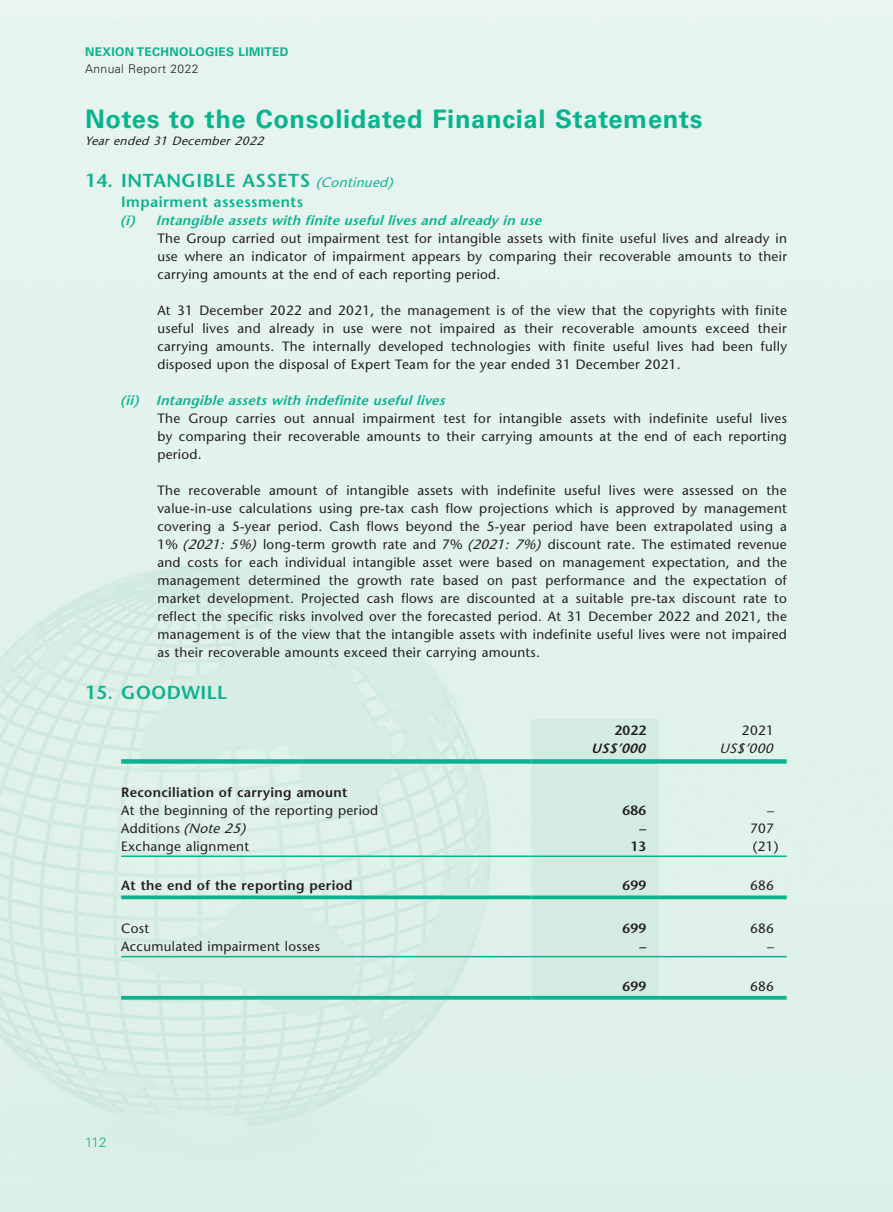
<style>
.page{position:relative;width:893px;height:1212px;background:#e1f2eb}
.page>*{position:absolute;margin:0;border:0;box-sizing:border-box;transform-origin:0 0}
.t1{font:700 25.5px "Univers LT Std";letter-spacing:.025em;color:#09b38d}
.t2{font:600 18.75px "Stone Sans Std";letter-spacing:.03em;color:#09b38d}
.t3{font:600 15px "Stone Sans Std";letter-spacing:.03em;color:#09b38d}
.t4{font:500 13.5px/18px "Stone Sans Std";letter-spacing:.025em;color:#231f20;text-align:justify}
.t5{font:italic 600 13.5px "Stone Sans Std";color:#09b38d}
.t6{font:600 13.5px "Stone Sans Std";letter-spacing:.025em;color:#231f20}
.t7{font:italic 600 13.5px "Stone Sans Std";color:#231f20}
.t8{font:italic 500 13.5px "Stone Sans Std";color:#231f20}
.t9{font:300 13.5px "Univers LT Std";color:#09b38d}
.t10{font:700 12px "Univers LT Std";letter-spacing:.03em;color:#09b38d}
.t11{font:italic 500 12px "Stone Sans Std";color:#231f20}
.t12{font:300 12px "Univers LT Std";letter-spacing:.035em;color:#231f20}
.s1{font-weight:500;font-style:italic;font-size:13.5px}
.s2{font-style:italic}
</style>
<div class="page">
<div style="left:531px;top:719px;width:128px;height:277px;background:#d4ebe2"></div>
<div style="left:121px;top:759px;width:410px;height:5px;background:#09b38d"></div>
<div style="left:531px;top:759px;width:128px;height:5px;background:#09b38d"></div>
<div style="left:659px;top:759px;width:128px;height:5px;background:#09b38d"></div>
<hr style="left:121px;top:855px;width:410px;height:2px;background:#09b38d">
<hr style="left:531px;top:855px;width:128px;height:2px;background:#09b38d">
<hr style="left:659px;top:855px;width:128px;height:2px;background:#09b38d">
<svg style="left:121px;top:895px;width:410px;height:4px;background:#23ba98"></svg>
<svg style="left:531px;top:895px;width:128px;height:4px"></svg>
<svg style="left:659px;top:895px;width:128px;height:4px"></svg>
<hr style="left:121px;top:956px;width:410px;height:1px;background:#09b38d">
<hr style="left:531px;top:956px;width:128px;height:1px;background:#09b38d">
<hr style="left:659px;top:956px;width:128px;height:1px;background:#09b38d">
<hr style="left:121px;top:996px;width:410px;height:3px;background:#09b38d">
<hr style="left:531px;top:996px;width:128px;height:3px;background:#09b38d">
<hr style="left:659px;top:996px;width:128px;height:3px;background:#09b38d">
<p class="t10" style="left:85px;top:45px;width:205px">NEXION TECHNOLOGIES LIMITED</p>
<p class="t12" style="left:85px;top:61px;width:115px">Annual Report 2022</p>
<h1 class="t1" style="left:85px;top:104px;width:619px">Notes to the Consolidated Financial Statements</h1>
<p class="t11" style="left:85px;top:134px;width:184px">Year ended 31 December 2022</p>
<h2 class="t2" style="left:85px;top:169px;width:313px">14. INTANGIBLE ASSETS <span class="s1">(Continued)</span></h2>
<p class="t3" style="left:121px;top:193px;width:183px">Impairment assessments</p>
<p class="t5" style="left:120px;top:212px;width:427px">(i) Intangible assetswith finite usefullivesand already in use</p>
<p class="t4" style="left:157px;top:229px;width:631px">The Group carried out impairment test for intangible assets with finite useful lives and already in use where an indicator of impairment appears by comparing their recoverable amounts to their carrying amounts at the end of each reporting period.</p>
<p class="t4" style="left:157px;top:301px;width:631px">At 31 December 2022 and 2021, the management is of the view that the copyrights with finite useful lives and already in use were not impaired as their recoverable amounts exceed their carrying amounts. The internally developed technologies with finite useful lives had been fully disposed upon the disposal of Expert Team for the year ended 31 December 2021.</p>
<p class="t5" style="left:120px;top:392px;width:331px">(ii) Intangible assetswith indefinite usefullives</p>
<p class="t4" style="left:157px;top:410px;width:631px">The Group carries out annual impairment test for intangible assets with indefinite useful lives by comparing their recoverable amounts to their carrying amounts at the end of each reporting period.</p>
<p class="t4" style="left:157px;top:482px;width:631px">The recoverable amount of intangible assets with indefinite useful lives were assessed on the value-in-use calculations using pre-tax cash flow projections which is approved by management covering a 5-year period. Cash flows beyond the 5-year period have been extrapolated using a 1% <span class="s2">(2021: 5%)</span> long-term growth rate and 7% <span class="s2">(2021: 7%)</span> discount rate. The estimated revenue and costs for each individual intangible asset were based on management expectation, and the management determined the growth rate based on past performance and the expectation of market development. Projected cash flows are discounted at a suitable pre-tax discount rate to reflect the specific risks involved over the forecasted period. At 31 December 2022 and 2021, the management is of the view that the intangible assets with indefinite useful lives were not impaired as their recoverable amounts exceed their carrying amounts.</p>
<h2 class="t2" style="left:85px;top:681px;width:143px">15. GOODWILL</h2>
<p class="t6" style="left:614px;top:723px;width:33px">2022</p>
<p class="t4" style="left:742px;top:722px;width:33px">2021</p>
<p class="t7" style="left:591px;top:741px;width:60px">US$’000</p>
<p class="t8" style="left:719px;top:741px;width:59px">US$’000</p>
<p class="t6" style="left:121px;top:784px;width:228px">Reconciliation of carrying amount</p>
<p class="t4" style="left:121px;top:801px;width:259px">At the beginning of the reporting period</p>
<p class="t6" style="left:622px;top:802px;width:25px">686</p>
<p class="t4" style="left:767px;top:801px;width:8px">–</p>
<p class="t4" style="left:121px;top:819px;width:130px">Additions <span class="s2">(Note25)</span></p>
<p class="t6" style="left:640px;top:820px;width:8px">–</p>
<p class="t4" style="left:750px;top:819px;width:25px">707</p>
<p class="t4" style="left:121px;top:837px;width:129px">Exchange alignment</p>
<p class="t6" style="left:630px;top:838px;width:17px">13</p>
<p class="t4" style="left:753px;top:837px;width:27px">(21)</p>
<p class="t6" style="left:121px;top:877px;width:233px">At the end of the reporting period</p>
<p class="t6" style="left:622px;top:877px;width:25px">699</p>
<p class="t4" style="left:750px;top:876px;width:25px">686</p>
<p class="t4" style="left:121px;top:920px;width:29px">Cost</p>
<p class="t6" style="left:622px;top:920px;width:25px">699</p>
<p class="t4" style="left:750px;top:920px;width:25px">686</p>
<p class="t4" style="left:121px;top:938px;width:200px">Accumulated impairment losses</p>
<p class="t6" style="left:640px;top:938px;width:8px">–</p>
<p class="t4" style="left:767px;top:938px;width:8px">–</p>
<p class="t6" style="left:622px;top:978px;width:25px">699</p>
<p class="t4" style="left:750px;top:977px;width:25px">686</p>
<p class="t9" style="left:85px;top:1134px;width:23px">112</p>
</div>
